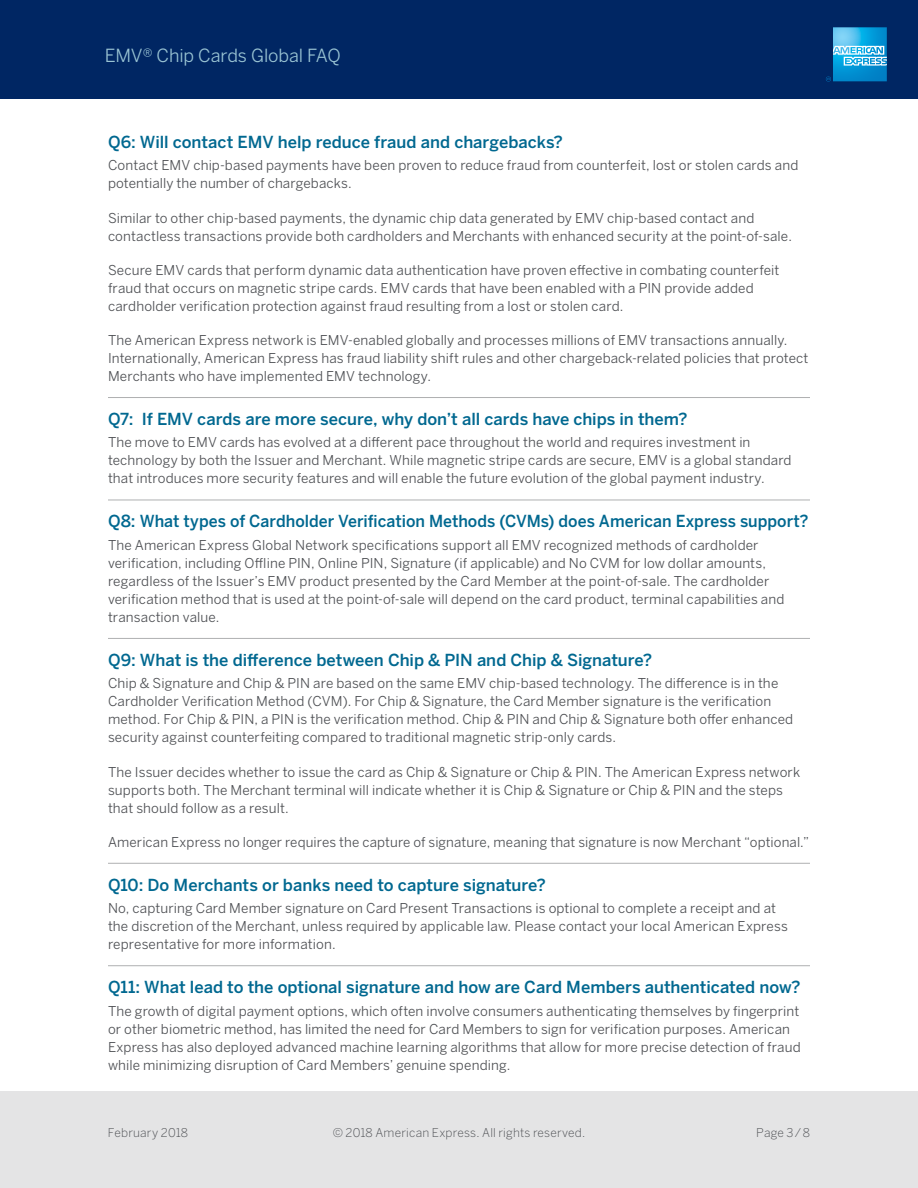
<style>
.page{position:relative;width:918px;height:1188px;background:#fff}
.page>*{position:absolute;margin:0;border:0;box-sizing:border-box;transform-origin:0 0}
.t1{font:18px "Benton Sans";letter-spacing:-.005em;color:#99c3d3}
.t2{font:500 16.5px "Benton Sans";color:#006890}
.t3{font:13.5px/18px "Benton Sans";letter-spacing:.01em;color:#4d4f53}
.t4{font:300 12px "Benton Sans";letter-spacing:.015em;color:#4d4f53}
</style>
<div class="page">
<div style="left:0;top:0;width:918px;height:99px;background:#002663"></div>
<svg style="left:826px;top:27px;width:61px;height:55px;background:#349cd0"></svg>
<div style="left:0;top:1091px;width:918px;height:97px;background:#e4e4e5"></div>
<hr style="left:108px;top:397px;width:702px;height:1px;background:#afb0b1">
<hr style="left:108px;top:500px;width:702px;height:1px;background:#afb0b1">
<hr style="left:108px;top:638px;width:702px;height:1px;background:#afb0b1">
<hr style="left:108px;top:863px;width:702px;height:1px;background:#afb0b1">
<hr style="left:108px;top:965px;width:702px;height:1px;background:#afb0b1">
<h1 class="t1" style="left:105px;top:44px;width:238px">EMV® Chip Cards Global FAQ</h1>
<p class="t2" style="left:108px;top:132px;width:457px">Q6: Will contact EMV help reduce fraud and chargebacks?</p>
<p class="t3" style="left:108px;top:156px;width:692px">Contact EMV chip-based payments have been proven to reduce fraud from counterfeit, lost or stolen cards and potentially the number of chargebacks.</p>
<p class="t3" style="left:108px;top:209px;width:685px">Similar to other chip-based payments, the dynamic chip data generated by EMV chip-based contact and contactless transactions provide both cardholders and Merchants with enhanced security at the point-of-sale.</p>
<p class="t3" style="left:108px;top:261px;width:673px">Secure EMV cards that perform dynamic data authentication have proven effective in combating counterfeit fraud that occurs on magnetic stripe cards. EMV cards that have been enabled with a PIN provide added cardholder verification protection against fraud resulting from a lost or stolen card.</p>
<p class="t3" style="left:108px;top:331px;width:702px">The American Express network is EMV-enabled globally and processes millions of EMV transactions annually.<br>Internationally, American Express has fraud liability shift rules and other chargeback-related policies that protect<br>Merchants who have implemented EMV technology.</p>
<p class="t2" style="left:108px;top:409px;width:581px">Q7: If EMV cards are more secure, why don’t all cards have chips in them?</p>
<p class="t3" style="left:108px;top:433px;width:685px">The move to EMV cards has evolved at a different pace throughout the world and requires investment in technology by both the Issuer and Merchant. While magnetic stripe cards are secure, EMV is a global standard that introduces more security features and will enable the future evolution of the global payment industry.</p>
<p class="t2" style="left:108px;top:512px;width:702px">Q8: What types of Cardholder Verification Methods (CVMs) does American Express support?</p>
<p class="t3" style="left:108px;top:536px;width:678px">The American Express Global Network specifications support all EMV recognized methods of cardholder verification, including Offline PIN, Online PIN, Signature (if applicable) and No CVM for low dollar amounts, regardless of the Issuer’s EMV product presented by the Card Member at the point-of-sale. The cardholder verification method that is used at the point-of-sale will depend on the card product, terminal capabilities and transaction value.</p>
<p class="t2" style="left:108px;top:650px;width:546px">Q9: What is the difference between Chip &amp; PIN and Chip &amp; Signature?</p>
<p class="t3" style="left:108px;top:674px;width:687px">Chip &amp; Signature and Chip &amp; PIN are based on the same EMV chip-based technology. The difference is in the Cardholder Verification Method (CVM). For Chip &amp; Signature, the Card Member signature is the verification method. For Chip &amp; PIN, a PIN is the verification method. Chip &amp; PIN and Chip &amp; Signature both offer enhanced security against counterfeiting compared to traditional magnetic strip-only cards.</p>
<p class="t3" style="left:108px;top:762px;width:694px">The Issuer decides whether to issue the card as Chip &amp; Signature or Chip &amp; PIN. The American Express network supports both. The Merchant terminal will indicate whether it is Chip &amp; Signature or Chip &amp; PIN and the steps that should follow as a result.</p>
<p class="t3" style="left:108px;top:833px;width:703px">American Express no longer requires the capture of signature, meaning that signature is now Merchant “optional.”</p>
<p class="t2" style="left:108px;top:875px;width:439px">Q10: Do Merchants or banks need to capture signature?</p>
<p class="t3" style="left:108px;top:899px;width:681px">No, capturing Card Member signature on Card Present Transactions is optional to complete a receipt and at the discretion of the Merchant, unless required by applicable law. Please contact your local American Express representative for more information.</p>
<p class="t2" style="left:108px;top:977px;width:694px">Q11: What lead to the optional signature and how are Card Members authenticated now?</p>
<p class="t3" style="left:108px;top:1002px;width:694px">The growth of digital payment options, which often involve consumers authenticating themselves by fingerprint or other biometric method, has limited the need for Card Members to sign for verification purposes. American Express has also deployed advanced machine learning algorithms that allow for more precise detection of fraud while minimizing disruption of Card Members’ genuine spending.</p>
<p class="t4" style="left:108px;top:1125px;width:82px">February 2018</p>
<p class="t4" style="left:333px;top:1125px;width:254px">© 2018 American Express. All rights reserved.</p>
<p class="t4" style="left:756px;top:1125px;width:55px">Page 3/8</p>
</div>
